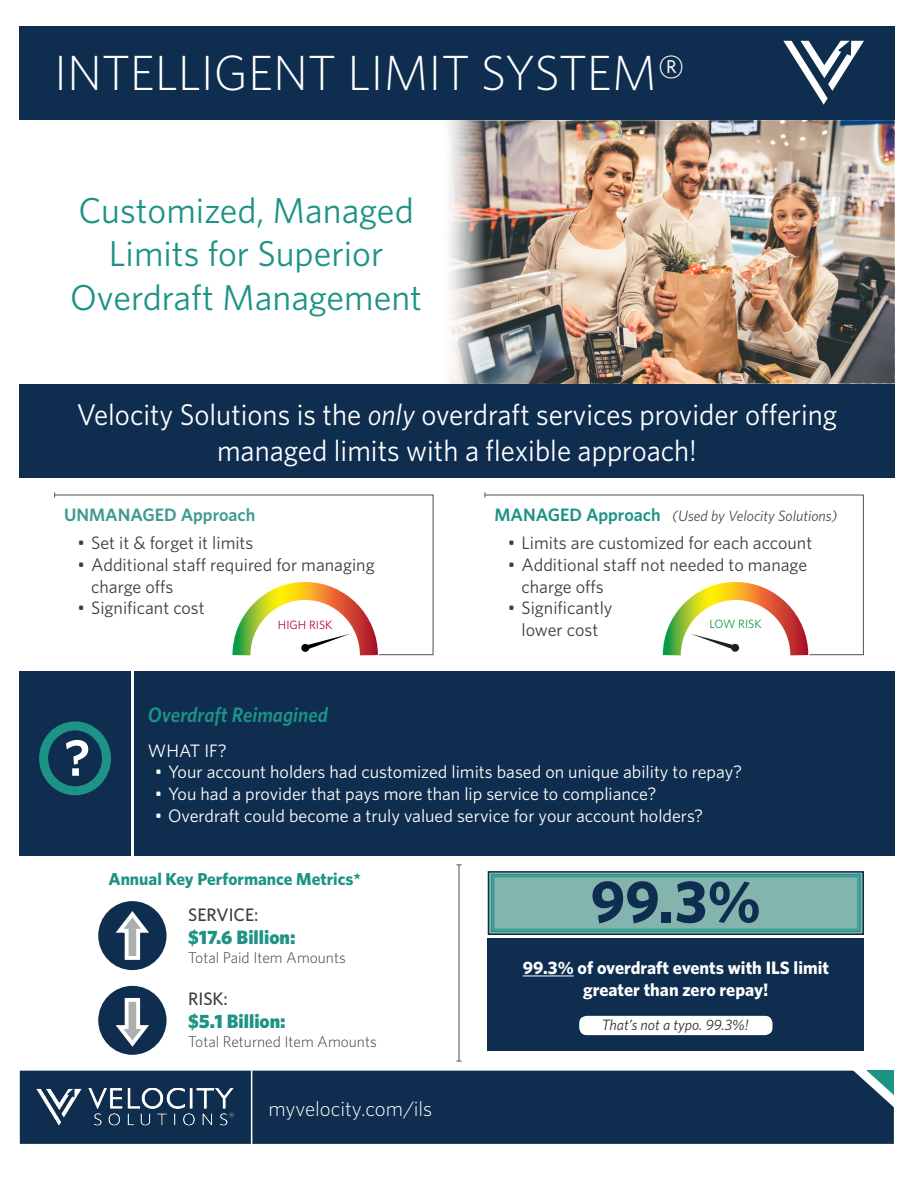
<style>
.page{position:relative;width:918px;height:1188px;background:#fff}
.page>*{position:absolute;margin:0;border:0;box-sizing:border-box;transform-origin:0 0}
.t1{font:700 60px "Whitney";color:#0e2d4f}
.t2{font:600 51px "Whitney";color:#fff}
.t3{font:300 49.5px "Whitney";color:#fff}
.t4{font:36px/43.2px "Whitney";color:#1d9386;text-align:center}
.t5{font:30px/36px "Whitney";color:#fff;text-align:center;scale:.96 1}
.t6{font:italic 600 21px "Whitney";color:#1d9386;scale:.96 1}
.t7{font:300 21px "Whitney";color:#fff}
.t8{font:900 19.35px "Whitney";color:#1d9386}
.t9{font:500 18.15px "Whitney";color:#3e3e3f}
.t10{font:18px "Whitney";color:#fff}
.t11{font:18px/21.6px "Whitney";color:#3e3e3f}
.t12{font:700 18px/21.6px "Whitney";color:#fff;text-align:center}
.t13{font:600 18px "Whitney";color:#3f9b90}
.t14{font:700 17.4px "Whitney";color:#1d9386}
.t15{font:300 15.45px "Whitney";color:#3e3e3f}
.t16{font:italic 15px "Whitney";color:#4b4c4d}
.t17{font:italic 15px "Whitney";color:#312f30}
.t18{font:12px "Whitney";color:#ba0737}
.t19{font:12px "Whitney";color:#0a9c45}
.s1{font-style:italic}
.s2{font-weight:600;font-style:normal;font-size:18px;color:#1d9386}
</style>
<div class="page">
<img style="left:449px;top:120px;width:446px;height:264px">
<div style="left:19px;top:26px;width:876px;height:94px;background:#0e2d4f"></div>
<div style="left:19px;top:384px;width:876px;height:94px;background:#0e2d4f"></div>
<div style="left:134px;top:671px;width:761px;height:184px;background:#0e2d4f"></div>
<svg style="left:19px;top:1053px;width:875px;height:91px"></svg>
<div style="left:98px;top:901px;width:69px;height:69px;background:#0e2d4f;border-radius:50%"></div>
<svg style="left:115px;top:911px;width:34px;height:49px"></svg>
<div style="left:98px;top:986px;width:69px;height:69px;background:#0e2d4f;border-radius:50%"></div>
<svg style="left:114px;top:998px;width:39px;height:52px"></svg>
<svg style="left:783px;top:41px;width:81px;height:64px"></svg>
<svg style="left:55px;top:494px;width:379px;height:162px"></svg>
<svg style="left:485px;top:494px;width:379px;height:162px"></svg>
<svg style="left:223px;top:573px;width:164px;height:83px"></svg>
<div style="left:19px;top:671px;width:112px;height:184px;background:#0e2d4f"></div>
<svg style="left:654px;top:573px;width:163px;height:83px"></svg>
<div style="left:39px;top:721px;width:72px;height:74px;border:9px solid #1d9386;border-radius:50%"></div>
<hr style="left:458px;top:865px;width:2px;height:196px;background:#636366">
<img style="left:36px;top:1088px;width:199px;height:38px">
<hr style="left:251px;top:1071px;width:1px;height:73px;background:#fff">
<div style="left:488px;top:871px;width:376px;height:64px;border:2px solid #0e2d4f"></div>
<div style="left:488px;top:938px;width:376px;height:112px;background:#0e2d4f"></div>
<hr style="left:523px;top:976px;width:51px;height:1px;background:#fff">
<div style="left:579px;top:1016px;width:194px;height:19px;background:#fff;border-radius:8px"></div>
<svg style="left:490px;top:873px;width:371px;height:60px;background:#7bb1a9"></svg>
<div style="left:494px;top:877px;width:364px;height:53px;border:1px solid #1d9386"></div>
<p class="t3" style="left:54px;top:43px;width:633px">INTELLIGENT LIMIT SYSTEM®</p>
<p class="t4" style="left:70px;top:189px;width:354px">Customized, Managed<br>Limits for Superior<br>Overdraft Management</p>
<p class="t5" style="left:77px;top:396px;width:794px">Velocity Solutions is the <span class="s1">only</span> overdraft services provider offering managed limits with a flexible approach!</p>
<p class="t13" style="left:64px;top:504px;width:193px">UNMANAGED Approach</p>
<p class="t11" style="left:78px;top:532px;width:177px">• Set it &amp; forget it limits</p>
<p class="t11" style="left:91px;top:554px;width:285px;text-indent:-14px">• Additional staff required for managing charge offs</p>
<p class="t11" style="left:78px;top:597px;width:129px">• Significant cost</p>
<p class="t18" style="left:278px;top:617px;width:56px">HIGH RISK</p>
<p class="t16" style="left:494px;top:506px;width:344px"><span class="s2">MANAGED Approach</span> (Used by Velocity Solutions)</p>
<p class="t11" style="left:508px;top:532px;width:306px">• Limits are customized for each account</p>
<p class="t11" style="left:521px;top:554px;width:287px;text-indent:-14px">• Additional staff not needed to manage charge offs</p>
<p class="t11" style="left:508px;top:597px;width:106px;text-align:center">• Significantly lower cost</p>
<p class="t19" style="left:709px;top:617px;width:54px">LOW RISK</p>
<p class="t2" style="left:64px;top:727px;width:28px">?</p>
<p class="t6" style="left:148px;top:700px;width:189px">Overdraft Reimagined</p>
<p class="t10" style="left:148px;top:739px;width:80px">WHAT IF?</p>
<p class="t10" style="left:155px;top:761px;width:589px">• Your account holders had customized limits based on unique ability to repay?</p>
<p class="t10" style="left:155px;top:783px;width:503px">• You had a provider that pays more than lip service to compliance?</p>
<p class="t10" style="left:155px;top:804px;width:550px">• Overdraft could become a truly valued service for your account holders?</p>
<p class="t14" style="left:109px;top:868px;width:254px">Annual Key Performance Metrics*</p>
<p class="t9" style="left:188px;top:904px;width:72px">SERVICE:</p>
<p class="t8" style="left:188px;top:926px;width:109px">$17.6 Billion:</p>
<p class="t15" style="left:188px;top:948px;width:159px">Total Paid Item Amounts</p>
<p class="t9" style="left:188px;top:987px;width:41px">RISK:</p>
<p class="t8" style="left:188px;top:1010px;width:99px">$5.1 Billion:</p>
<p class="t15" style="left:188px;top:1032px;width:190px">Total Returned Item Amounts</p>
<p class="t1" style="left:591px;top:865px;width:172px">99.3%</p>
<p class="t12" style="left:523px;top:957px;width:308px">99.3% of overdraft events with ILS limit greater than zero repay!</p>
<p class="t17" style="left:602px;top:1015px;width:148px">That’s not a typo. 99.3%!</p>
<p class="t7" style="left:268px;top:1096px;width:166px">myvelocity.com/ils</p>
</div>
